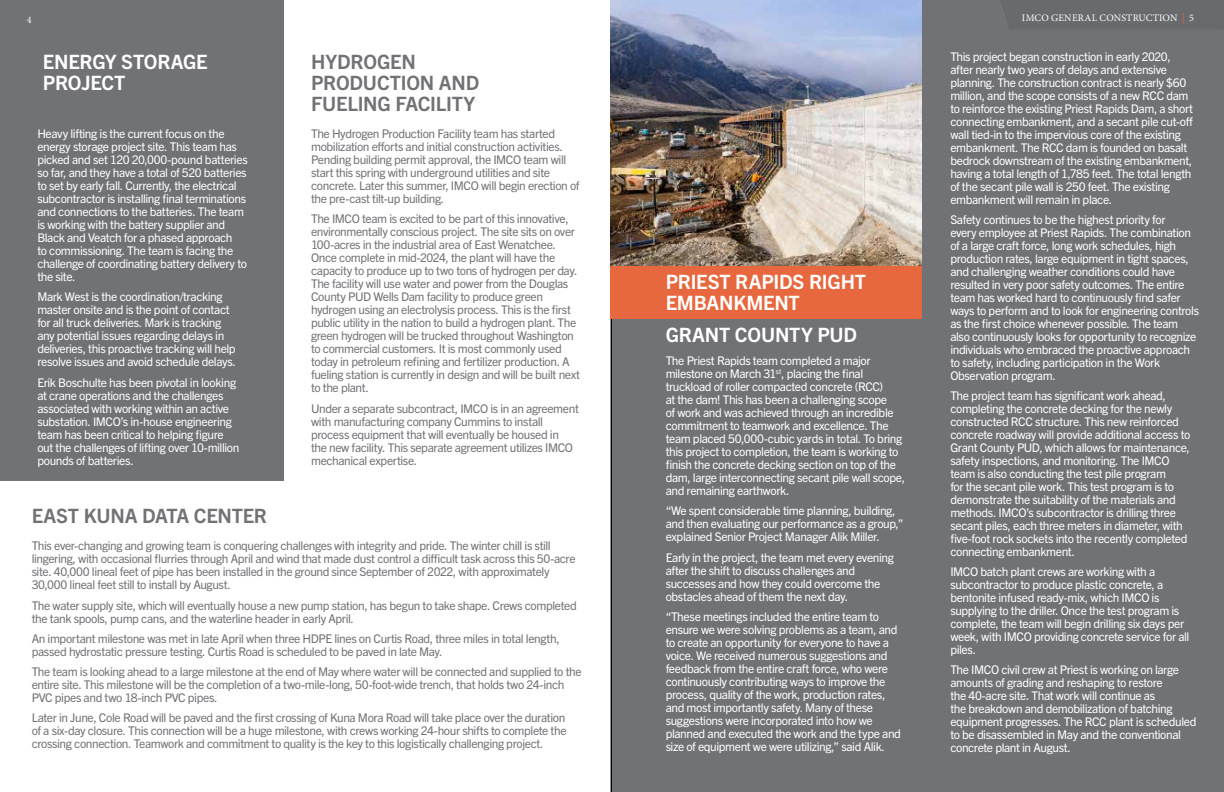
<style>
.page{position:relative;width:1224px;height:792px;background:#fff}
.page>*{position:absolute;margin:0;border:0;box-sizing:border-box;transform-origin:0 0}
.t1{font:700 19.8px/21px "Trade Gothic Next LT Pro";letter-spacing:-.015em;color:#fff}
.t2{font:700 19.8px/21px "Trade Gothic Next LT Pro";letter-spacing:-.01em;color:#717275}
.t3{font:12px/13px "Trade Gothic Next LT Pro";letter-spacing:-.03em;color:#fff}
.t4{font:12px/13px "Trade Gothic Next LT Pro";letter-spacing:-.035em;color:#717275}
.t5{font:10px "Minion Pro";letter-spacing:.015em;color:#fff}
.s1{color:#e5673e}
</style>
<div class="page">
<div style="left:611px;top:0;width:613px;height:792px;background:#717275"></div>
<div style="left:611px;top:265px;width:311px;height:53px;background:#e7673e"></div>
<img style="left:611px;top:0;width:311px;height:265px">
<div style="left:0;top:0;width:284px;height:481px;background:#717275"></div>
<div style="left:997px;top:0;width:227px;height:30px;background:#696a6d"></div>
<p class="t5" style="left:27px;top:13px;width:6px">4</p>
<p class="t5" style="left:1022px;top:11px;width:174px">IMCO GENERAL CONSTRUCTION <span class="s1">|</span> 5</p>
<h1 class="t1" style="left:43px;top:50px;width:166px">ENERGY STORAGE<br>PROJECT</h1>
<p class="t3" style="left:37px;top:127px;width:212px">Heavy lifting is the current focus on the energy storage project site. This team has picked and set 120 20,000-pound batteries so far, and they have a total of 520 batteries to set by early fall. Currently, the electrical subcontractor is installing final terminations and connections to the batteries. The team is working with the battery supplier and Black and Veatch for a phased approach<br>to commissioning. The team is facing the challenge of coordinating battery delivery to the site.</p>
<p class="t3" style="left:37px;top:290px;width:200px">Mark West is the coordination/tracking master onsite and is the point of contact for all truck deliveries. Mark is tracking any potential issues regarding delays in deliveries, this proactive tracking will help resolve issues and avoid schedule delays.</p>
<p class="t3" style="left:37px;top:375px;width:204px">Erik Boschulte has been pivotal in looking at crane operations and the challenges associated with working within an active substation. IMCO’s in-house engineering team has been critical to helping figure out the challenges of lifting over 10-million pounds of batteries.</p>
<p class="t3" style="left:950px;top:49px;width:244px">This project began construction in early 2020, after nearly two years of delays and extensive planning. The construction contract is nearly $60 million, and the scope consists of a new RCC dam to reinforce the existing Priest Rapids Dam, a short connecting embankment, and a secant pile cut-off wall tied-in to the impervious core of the existing embankment. The RCC dam is founded on basalt bedrock downstream of the existing embankment, having a total length of 1,785 feet. The total length of the secant pile wall is 250 feet. The existing embankment will remain in place.</p>
<p class="t3" style="left:950px;top:212px;width:250px">Safety continues to be the highest priority for<br>every employee at Priest Rapids. The combination of a large craft force, long work schedules, high production rates, large equipment in tight spaces, and challenging weather conditions could have resulted in very poor safety outcomes. The entire team has worked hard to continuously find safer ways to perform and to look for engineering controls as the first choice whenever possible. The team also continuously looks for opportunity to recognize individuals who embraced the proactive approach to safety, including participation in the Work Observation program.</p>
<p class="t3" style="left:950px;top:388px;width:242px">The project team has significant work ahead, completing the concrete decking for the newly constructed RCC structure. This new reinforced concrete roadway will provide additional access to Grant County PUD, which allows for maintenance, safety inspections, and monitoring. The IMCO team is also conducting the test pile program<br>for the secant pile work. This test program is to demonstrate the suitability of the materials and methods. IMCO’s subcontractor is drilling three secant piles, each three meters in diameter, with five-foot rock sockets into the recently completed connecting embankment.</p>
<p class="t3" style="left:950px;top:564px;width:241px">IMCO batch plant crews are working with a subcontractor to produce plastic concrete, a bentonite infused ready-mix, which IMCO is supplying to the driller. Once the test program is complete, the team will begin drilling six days per week, with IMCO providing concrete service for all piles.</p>
<p class="t3" style="left:950px;top:663px;width:248px">The IMCO civil crew at Priest is working on large amounts of grading and reshaping to restore<br>the 40-acre site. That work will continue as<br>the breakdown and demobilization of batching equipment progresses. The RCC plant is scheduled to be disassembled in May and the conventional concrete plant in August.</p>
<h1 class="t2" style="left:311px;top:50px;width:170px">HYDROGEN<br>PRODUCTION AND<br>FUELING FACILITY</h1>
<p class="t4" style="left:311px;top:127px;width:270px">The Hydrogen Production Facility team has started mobilization efforts and initial construction activities.<br>Pending building permit approval, the IMCO team will start this spring with underground utilities and site concrete. Later this summer, IMCO will begin erection of the pre-cast tilt-up building.</p>
<p class="t4" style="left:311px;top:212px;width:271px">The IMCO team is excited to be part of this innovative, environmentally conscious project. The site sits on over 100-acres in the industrial area of East Wenatchee.<br>Once complete in mid-2024, the plant will have the capacity to produce up to two tons of hydrogen per day.<br>The facility will use water and power from the Douglas County PUD Wells Dam facility to produce green hydrogen using an electrolysis process. This is the first public utility in the nation to build a hydrogen plant. The green hydrogen will be trucked throughout Washington to commercial customers. It is most commonly used today in petroleum refining and fertilizer production. A fueling station is currently in design and will be built next to the plant.</p>
<p class="t4" style="left:311px;top:401px;width:269px">Under a separate subcontract, IMCO is in an agreement with manufacturing company Cummins to install process equipment that will eventually be housed in<br>the new facility. This separate agreement utilizes IMCO mechanical expertise.</p>
<h1 class="t1" style="left:666px;top:270px;width:202px">PRIEST RAPIDS RIGHT<br>EMBANKMENT</h1>
<h1 class="t1" style="left:666px;top:323px;width:193px">GRANT COUNTY PUD</h1>
<p class="t3" style="left:666px;top:354px;width:241px">The Priest Rapids team completed a major milestone on March 31<sup>st</sup>, placing the final truckload of roller compacted concrete (RCC)<br>at the dam! This has been a challenging scope<br>of work and was achieved through an incredible commitment to teamwork and excellence. The team placed 50,000-cubic yards in total. To bring this project to completion, the team is working to finish the concrete decking section on top of the dam, large interconnecting secant pile wall scope, and remaining earthwork.</p>
<p class="t3" style="left:666px;top:504px;width:239px">“We spent considerable time planning, building, and then evaluating our performance as a group,” explained Senior Project Manager Alik Miller.</p>
<p class="t3" style="left:666px;top:550px;width:230px">Early in the project, the team met every evening after the shift to discuss challenges and successes and how they could overcome the obstacles ahead of them the next day.</p>
<p class="t3" style="left:666px;top:609px;width:237px">“These meetings included the entire team to ensure we were solving problems as a team, and to create an opportunity for everyone to have a voice. We received numerous suggestions and feedback from the entire craft force, who were continuously contributing ways to improve the process, quality of the work, production rates, and most importantly safety. Many of these suggestions were incorporated into how we planned and executed the work and the type and size of equipment we were utilizing,” said Alik.</p>
<h1 class="t2" style="left:32px;top:504px;width:237px">EAST KUNA DATA CENTER</h1>
<p class="t4" style="left:32px;top:539px;width:545px">This ever-changing and growing team is conquering challenges with integrity and pride. The winter chill is still lingering, with occasional flurries through April and wind that made dust control a difficult task across this 50-acre site. 40,000 lineal feet of pipe has been installed in the ground since September of 2022, with approximately 30,000 lineal feet still to install by August.</p>
<p class="t4" style="left:32px;top:598px;width:547px">The water supply site, which will eventually house a new pump station, has begun to take shape. Crews completed the tank spools, pump cans, and the waterline header in early April.</p>
<p class="t4" style="left:32px;top:631px;width:530px">An important milestone was met in late April when three HDPE lines on Curtis Road, three miles in total length, passed hydrostatic pressure testing. Curtis Road is scheduled to be paved in late May.</p>
<p class="t4" style="left:32px;top:664px;width:551px">The team is looking ahead to a large milestone at the end of May where water will be connected and supplied to the entire site. This milestone will be the completion of a two-mile-long, 50-foot-wide trench, that holds two 24-inch<br>PVC pipes and two 18-inch PVC pipes.</p>
<p class="t4" style="left:32px;top:710px;width:536px;text-align:justify">Later in June, Cole Road will be paved and the first crossing of Kuna Mora Road will take place over the duration of a six-day closure. This connection will be a huge milestone, with crews working 24-hour shifts to complete the crossing connection. Teamwork and commitment to quality is the key to this logistically challenging project.</p>
</div>
